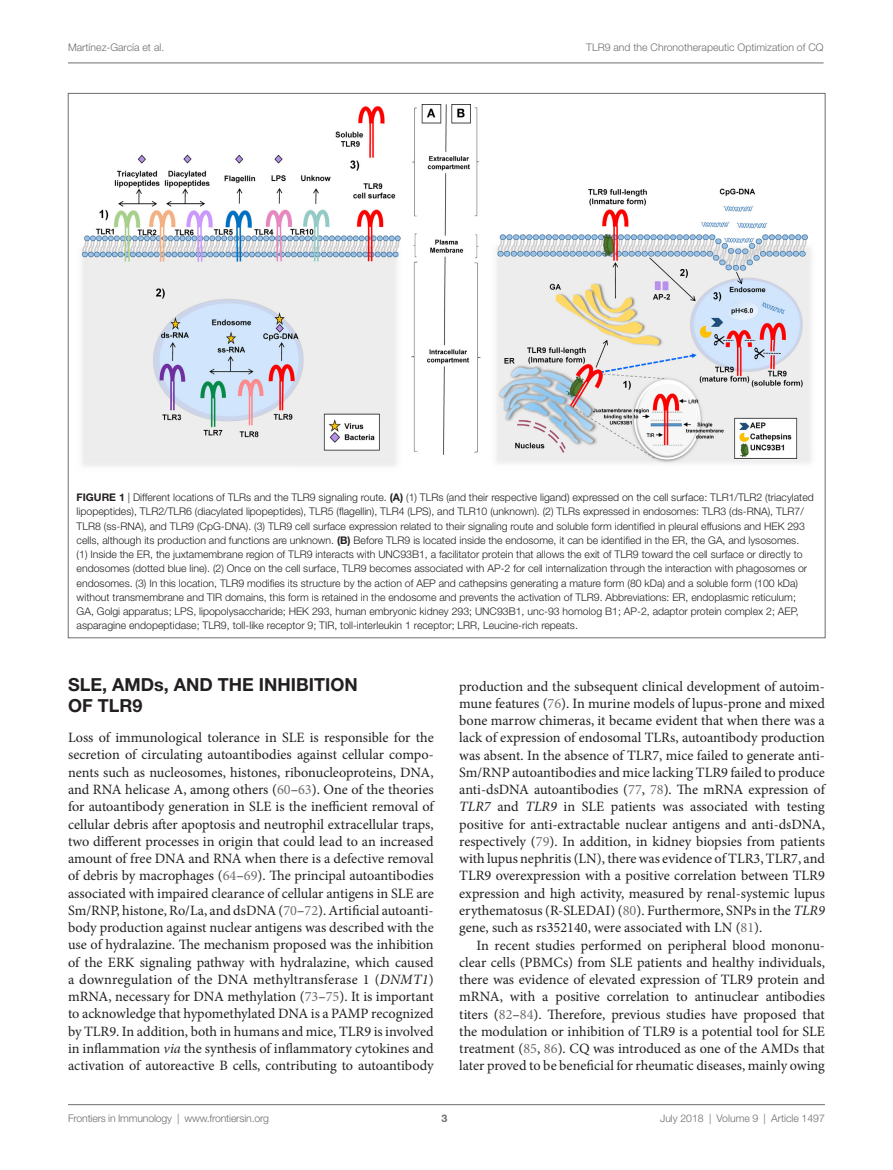
<style>
.page{position:relative;width:893px;height:1170px;background:#fff}
.page>*{position:absolute;margin:0;border:0;box-sizing:border-box;transform-origin:0 0}
.t1{font:700 18px/21px "Helvetica Neue LT Std";color:#231f20}
.t2{font:14.25px/17.2px "Minion Pro";letter-spacing:-.005em;color:#231f20;text-align:justify}
.t3{font:300 10.5px/14.2px "Helvetica Neue LT Std";color:#231f20}
.t4{font:300 10.5px "Helvetica Neue LT Std";color:#6c6d70}
.t5{font:700 10.5px "Helvetica Neue LT Std";color:#6c6d70}
.s1{font-weight:700}
.s2{color:#6c6d70}
.s3{font-style:italic}
</style>
<div class="page">
<img style="left:81px;top:105px;width:730px;height:361px">
<hr style="left:68px;top:1104px;width:757px;height:1px;background:#6c6d70">
<hr style="left:68px;top:63px;width:755px;height:1px;background:#6c6d70">
<p class="t4" style="left:68px;top:41px;width:98px">Martínez-García et al.</p>
<p class="t4" style="left:586px;top:41px;width:239px">TLR9 and the Chronotherapeutic Optimization of CQ</p>
<p class="t3" style="left:77px;top:490px;width:739px"><span class="s1">FIGU RE 1</span> | Different locations of TLRs and the TLR9 signaling route. <span class="s1">(A)</span> (1) TLRs (and their respective ligand) expressed on the cell surface: TLR1/TLR2 (triacylated lipopeptides), TLR2/TLR6 (diacylated lipopeptides), TLR5 (flagellin), TLR4 (LPS), and TLR10 (unknown). (2) TLRs expressed in endosomes: TLR3 (ds-RNA), TLR7/ TLR8 (ss-RNA), and TLR9 (CpG-DNA). (3) TLR9 cell surface expression related to their signaling route and soluble form identified in pleural effusions and HEK 293 cells, although its production and functions are unknown. <span class="s1">(B)</span> Before TLR9 is located inside the endosome, it can be identified in the ER, the GA, and lysosomes.<br>(1) Inside the ER, the juxtamembrane region of TLR9 interacts with UNC93B1, a facilitator protein that allows the exit of TLR9 toward the cell surface or directly to endosomes (dotted blue line). (2) Once on the cell surface, TLR9 becomes associated with AP-2 for cell internalization through the interaction with phagosomes or endosomes. (3) In this location, TLR9 modifies its structure by the action of AEP and cathepsins generating a mature form (80 kDa) and a soluble form (100 kDa) without transmembrane and TIR domains, this form is retained in the endosome and prevents the activation of TLR9. Abbreviations: ER, endoplasmic reticulum; GA, Golgi apparatus; LPS, lipopolysaccharide; HEK 293, human embryonic kidney 293; UNC93B1, unc-93 homolog B1; AP-2, adaptor protein complex 2; AEP, asparagine endopeptidase; TLR9, toll-like receptor 9; TIR, toll-interleukin 1 receptor; LRR, Leucine-rich repeats.</p>
<p class="t1" style="left:68px;top:673px;width:291px">SLE, AMDS, AND THE INHIBITION<br>OF TLR9</p>
<p class="t2" style="left:68px;top:729px;width:367px">Loss of immunological tolerance in SLE is responsible for the secretion of circulating autoantibodies against cellular compo&shy;nents such as nucleosomes, histones, ribonucleoproteins, DNA, and RNA helicase A, among others (<span class="s2">60</span>–<span class="s2">63</span>). One of the theories for autoantibody generation in SLE is the inefficient removal of cellular debris after apoptosis and neutrophil extracellular traps, two different processes in origin that could lead to an increased amount of free DNA and RNA when there is a defective removal of debris by macrophages (<span class="s2">64</span>–<span class="s2">69</span>). The principal autoantibodies associated with impaired clearance of cellular antigens in SLE are Sm/RNP, histone, Ro/La, and dsDNA (<span class="s2">70</span>–<span class="s2">72</span>). Artificial autoanti&shy;body production against nuclear antigens was described with the use of hydralazine. The mechanism proposed was the inhibition of the ERK signaling pathway with hydralazine, which caused a downregulation of the DNA methyltransferase 1 (<span class="s3">DNMT1</span>) mRNA, necessary for DNA methylation (<span class="s2">73</span>–<span class="s2">75</span>). It is important to acknowledge that hypomethylated DNA is a PAMP recognized by TLR9. In addition, both in humans and mice, TLR9 is involved in inflammation <span class="s3">via</span> the synthesis of inflammatory cytokines and activation of autoreactive B cells, contributing to autoantibody</p>
<p class="t2" style="left:459px;top:677px;width:367px">production and the subsequent clinical development of autoim&shy;mune features (<span class="s2">76</span>). In murine models of lupus-prone and mixed bone marrow chimeras, it became evident that when there was a lack of expression of endosomal TLRs, autoantibody production was absent. In the absence of TLR7, mice failed to generate anti-Sm/RNP autoantibodies and mice lacking TLR9 failed to produce anti-dsDNA autoantibodies (<span class="s2">77</span>, <span class="s2">78</span>). The mRNA expression of <span class="s3">TLR7</span> and <span class="s3">TLR9</span> in SLE patients was associated with testing positive for anti-extractable nuclear antigens and anti-dsDNA, respectively (<span class="s2">79</span>). In addition, in kidney biopsies from patients with lupus nephritis (LN), there was evidence of TLR3, TLR7, and TLR9 overexpression with a positive correlation between TLR9 expression and high activity, measured by renal-systemic lupus erythematosus (R-SLEDAI) (<span class="s2">80</span>). Furthermore, SNPs in the <span class="s3">TLR9 </span>gene, such as rs352140, were associated with LN (<span class="s2">81</span>).</p>
<p class="t2" style="left:459px;top:936px;width:367px;text-indent:17px">In recent studies performed on peripheral blood mononu&shy;clear cells (PBMCs) from SLE patients and healthy individuals, there was evidence of elevated expression of TLR9 protein and mRNA, with a positive correlation to antinuclear antibodies titers (<span class="s2">82</span>–<span class="s2">84</span>). Therefore, previous studies have proposed that the modulation or inhibition of TLR9 is a potential tool for SLE treatment (<span class="s2">85</span>, <span class="s2">86</span>). CQ was introduced as one of the AMDs that later proved to be beneficial for rheumatic diseases, mainly owing</p>
<p class="t4" style="left:68px;top:1111px;width:203px">Frontiers in Immunology | www.frontiersin.org</p>
<p class="t4" style="left:660px;top:1111px;width:166px">July 2018 | Volume 9 | Article 1497</p>
<p class="t5" style="left:441px;top:1111px;width:7px">3</p>
</div>
